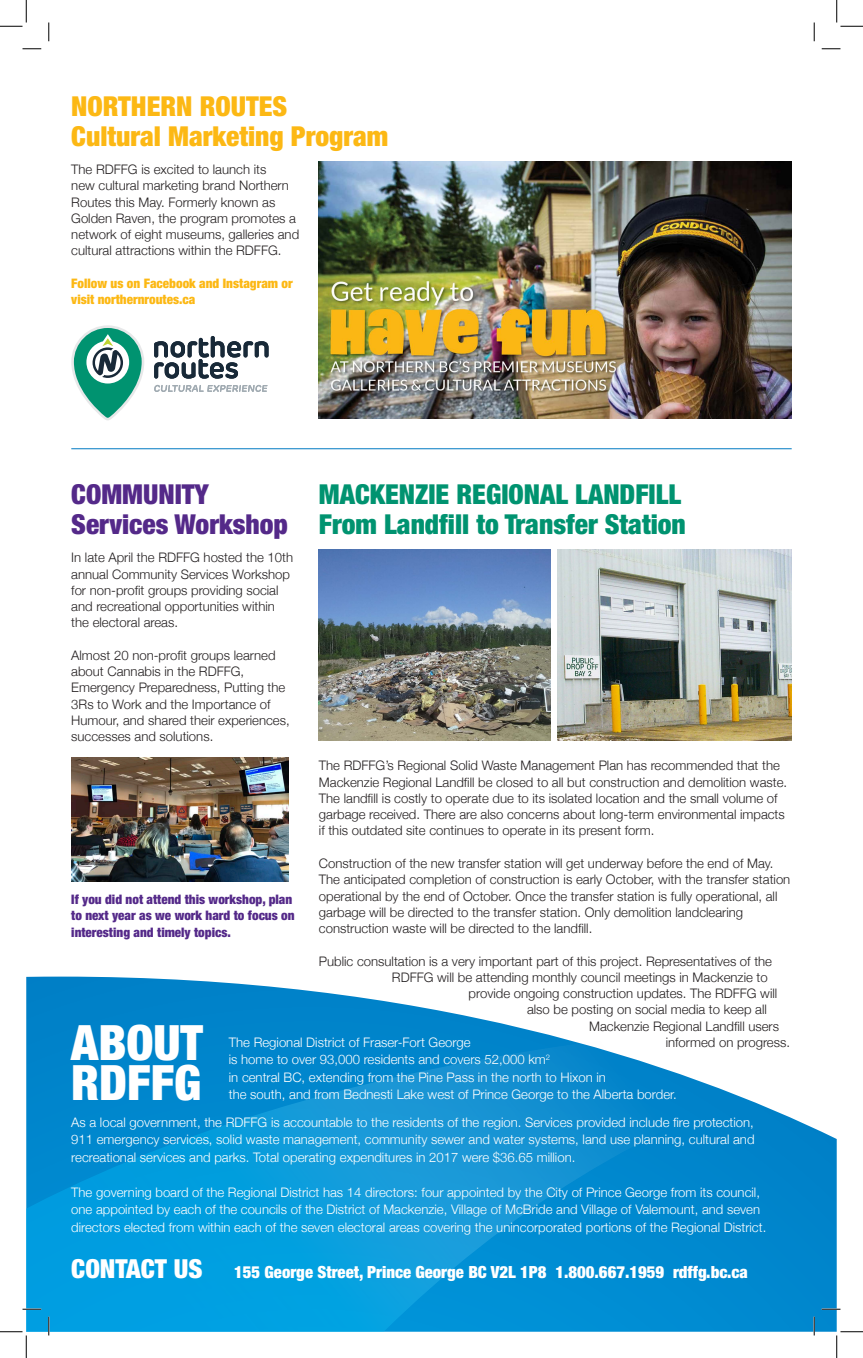
<style>
.page{position:relative;width:863px;height:1358px;background:#fff}
.page>*{position:absolute;margin:0;border:0;box-sizing:border-box;transform-origin:0 0}
.t1{font:900 condensed 48.75px "Helvetica Neue";color:#fff}
.t2{font:900 condensed 27.5px/30px "Helvetica Neue";color:#009370}
.t3{font:900 condensed 27.5px "Helvetica Neue";color:#fcb814}
.t4{font:900 condensed 27.5px "Helvetica Neue";color:#542989}
.t5{font:900 condensed 16.75px "Helvetica Neue";color:#fff}
.t6{font:300 13.12px/16.2px "Helvetica Neue";color:#231f20}
.t7{font:300 13.12px/17.5px "Helvetica Neue";color:#fff}
.t8{font:900 condensed 13.12px/16.2px "Helvetica Neue";color:#542989}
.t9{font:900 condensed 13.12px/16.2px "Helvetica Neue";color:#fcb814}
.s1{font-size:26.25px}
</style>
<div class="page">
<svg style="left:26px;top:976px;width:450px;height:42px"></svg>
<svg style="left:26px;top:1018px;width:810px;height:313px;background:#1798d7"></svg>
<img style="left:557px;top:549px;width:234px;height:192px">
<hr style="left:71px;top:448px;width:720px;height:1px;background:#007ac2">
<img style="left:319px;top:161px;width:472px;height:258px">
<img style="left:71px;top:758px;width:217px;height:123px">
<svg style="left:154px;top:336px;width:114px;height:43px"></svg>
<svg style="left:154px;top:385px;width:113px;height:7px"></svg>
<svg style="left:71px;top:325px;width:73px;height:95px"></svg>
<img style="left:319px;top:549px;width:232px;height:192px">
<svg style="left:22px;top:48px;width:19px;height:2px"></svg>
<svg style="left:821px;top:48px;width:19px;height:2px"></svg>
<svg style="left:22px;top:1308px;width:19px;height:2px"></svg>
<svg style="left:821px;top:1308px;width:19px;height:2px"></svg>
<svg style="left:48px;top:22px;width:2px;height:19px"></svg>
<svg style="left:48px;top:1316px;width:2px;height:19px"></svg>
<svg style="left:813px;top:22px;width:2px;height:19px"></svg>
<svg style="left:813px;top:1316px;width:2px;height:19px"></svg>
<svg style="left:0;top:0;width:27px;height:27px"></svg>
<svg style="left:0;top:1331px;width:27px;height:27px"></svg>
<svg style="left:836px;top:0;width:26px;height:27px"></svg>
<svg style="left:836px;top:1331px;width:26px;height:27px"></svg>
<p class="t3" style="left:71px;top:89px;width:217px">NORTHERN ROUTES</p>
<p class="t3" style="left:71px;top:119px;width:318px">Cultural Marketing Program</p>
<p class="t6" style="left:71px;top:161px;width:229px">The RDFFG is excited to launch its<br>new cultural marketing brand Northern Routes this May. Formerly known as Golden Raven, the program promotes a network of eight museums, galleries and cultural attractions within the RDFFG.</p>
<p class="t9" style="left:71px;top:275px;width:223px">Follow us on Facebook and Instagram or visit northernroutes.ca</p>
<p class="t4" style="left:71px;top:477px;width:139px">COMMUNITY</p>
<p class="t4" style="left:71px;top:507px;width:218px">Services Workshop</p>
<p class="t6" style="left:71px;top:549px;width:223px">In late April the RDFFG hosted the 10th annual Community Services Workshop for non-profit groups providing social and recreational opportunities within the electoral areas.</p>
<p class="t6" style="left:71px;top:647px;width:220px">Almost 20 non-profit groups learned about Cannabis in the RDFFG, Emergency Preparedness, Putting the 3Rs to Work and the Importance of Humour, and shared their experiences, successes and solutions.</p>
<p class="t2" style="left:319px;top:479px;width:368px">MACKENZIE REGIONAL LANDFILL<br>From Landfill to Transfer Station</p>
<p class="t6" style="left:319px;top:757px;width:469px">The RDFFG’s Regional Solid Waste Management Plan has recommended that the Mackenzie Regional Landfill be closed to all but construction and demolition waste.<br>The landfill is costly to operate due to its isolated location and the small volume of garbage received. There are also concerns about long-term environmental impacts if this outdated site continues to operate in its present form.</p>
<p class="t6" style="left:319px;top:855px;width:473px">Construction of the new transfer station will get underway before the end of May.<br>The anticipated completion of construction is early October, with the transfer station operational by the end of October. Once the transfer station is fully operational, all garbage will be directed to the transfer station. Only demolition landclearing construction waste will be directed to the landfill.</p>
<p class="t6" style="left:319px;top:952px;width:454px">Public consultation is a very important part of this project. Representatives of the</p>
<p class="t6" style="left:392px;top:968px;width:377px">RDFFG will be attending monthly council meetings in Mackenzie to</p>
<p class="t6" style="left:468px;top:985px;width:310px">provide ongoing construction updates. The RDFFG will</p>
<p class="t6" style="left:527px;top:1001px;width:241px">also be posting on social media to keep all</p>
<p class="t6" style="left:589px;top:1017px;width:191px">Mackenzie Regional Landfill users</p>
<p class="t6" style="left:665px;top:1033px;width:126px">informed on progress.</p>
<p class="t8" style="left:71px;top:891px;width:225px">If you did not attend this workshop, plan to next year as we work hard to focus on interesting and timely topics.</p>
<p class="t1" style="left:71px;top:1012px;width:133px">ABOUT</p>
<p class="t1" style="left:71px;top:1052px;width:131px">RDFFG</p>
<p class="t7" style="left:229px;top:1032px;width:243px">The Regional District of Fraser-Fort George</p>
<p class="t7" style="left:229px;top:1050px;width:323px">is home to over 93,000 residents and covers 52,000 km<sup>2</sup></p>
<p class="t7" style="left:229px;top:1067px;width:449px">in central BC, extending from the Pine Pass in the north to Hixon in<br>the south, and from Bednesti Lake west of Prince George to the Alberta border.</p>
<p class="t7" style="left:71px;top:1113px;width:684px;text-align:justify">As a local government, the RDFFG is accountable to the residents of the region. Services provided include fire protection, 911 emergency services, solid waste management, community sewer and water systems, land use planning, cultural and recreational services and parks. Total operating expenditures in 2017 were $36.65 million.</p>
<p class="t7" style="left:71px;top:1183px;width:696px">The governing board of the Regional District has 14 directors: four appointed by the City of Prince George from its council, one appointed by each of the councils of the District of Mackenzie, Village of McBride and Village of Valemount, and seven directors elected from within each of the seven electoral areas covering the unincorporated portions of the Regional District.</p>
<p class="t5" style="left:71px;top:1261px;width:678px"><span class="s1">CONTACT US</span> 155 George Street, Prince George BC V2L 1P8 1.800.667.1959 rdffg.bc.ca</p>
</div>
